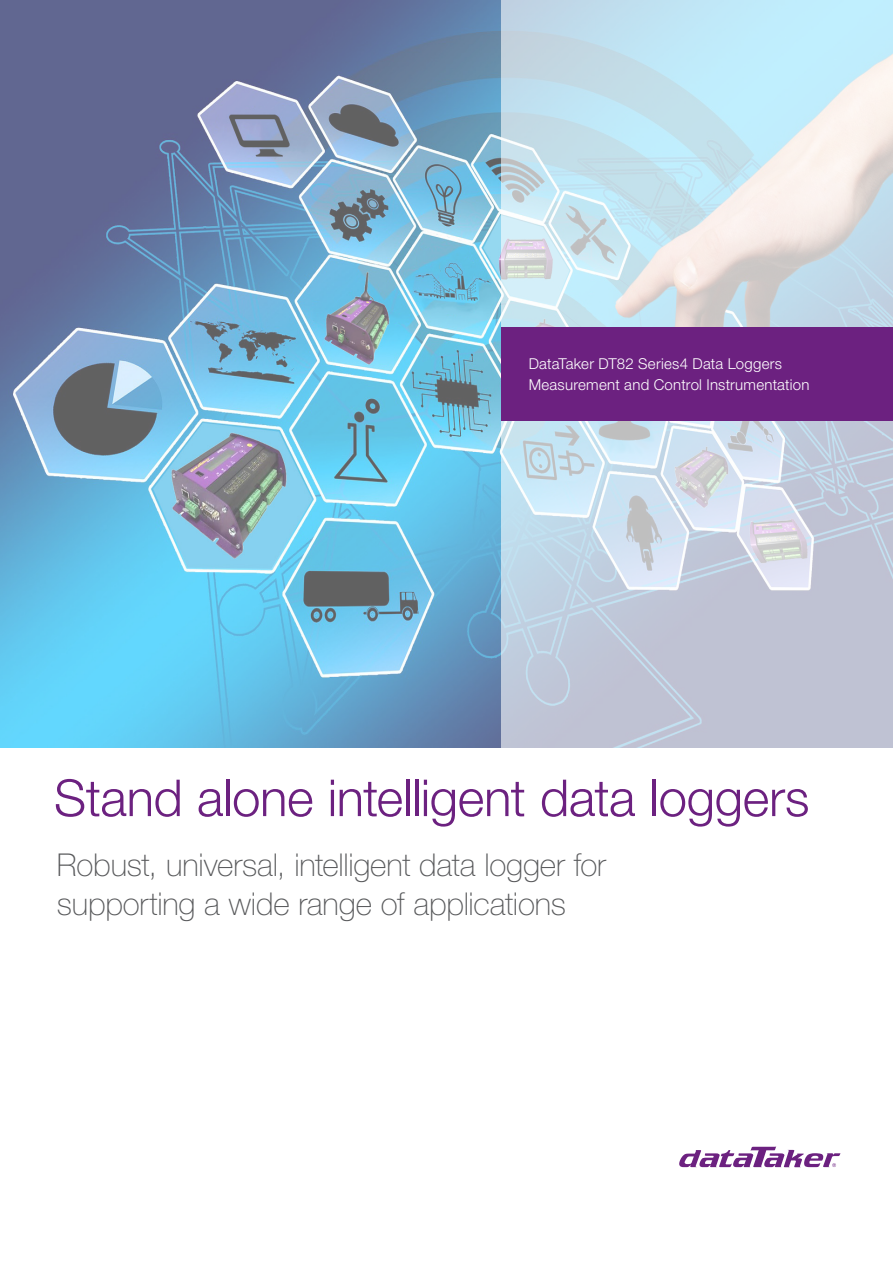
<style>
.page{position:relative;width:893px;height:1263px;background:#fff}
.page>*{position:absolute;margin:0;border:0;box-sizing:border-box;transform-origin:0 0}
.Headline{font:300 51px "Helvetica Neue LT Std";letter-spacing:-.01em;color:#6c2180}
.Intro_Paragraph{font:100 31.5px/39px "Helvetica Neue LT Std";letter-spacing:-.005em;color:#58595b}
.Body_Copy{font:300 15px/21px "Helvetica Neue LT Std";letter-spacing:.015em;color:#fff}
</style>
<div class="page">
<svg style="left:679px;top:1146px;width:161px;height:21px"></svg>
<img style="left:0;top:0;width:501px;height:747px">
<svg style="left:501px;top:0;width:392px;height:747px;background:#c9d9e5"></svg>
<div style="left:501px;top:327px;width:392px;height:93px;background:#6c2180"></div>
<p class="Body_Copy" style="left:529px;top:353px;width:282px">DataTaker DT82 Series4 Data Loggers<br>Measurement and Control Instrumentation</p>
<p class="Headline" style="left:54px;top:767px;width:757px">Stand alone intelligent data loggers</p>
<p class="Intro_Paragraph" style="left:57px;top:845px;width:550px">Robust, universal, intelligent data logger for supporting a wide range of applications</p>
</div>
